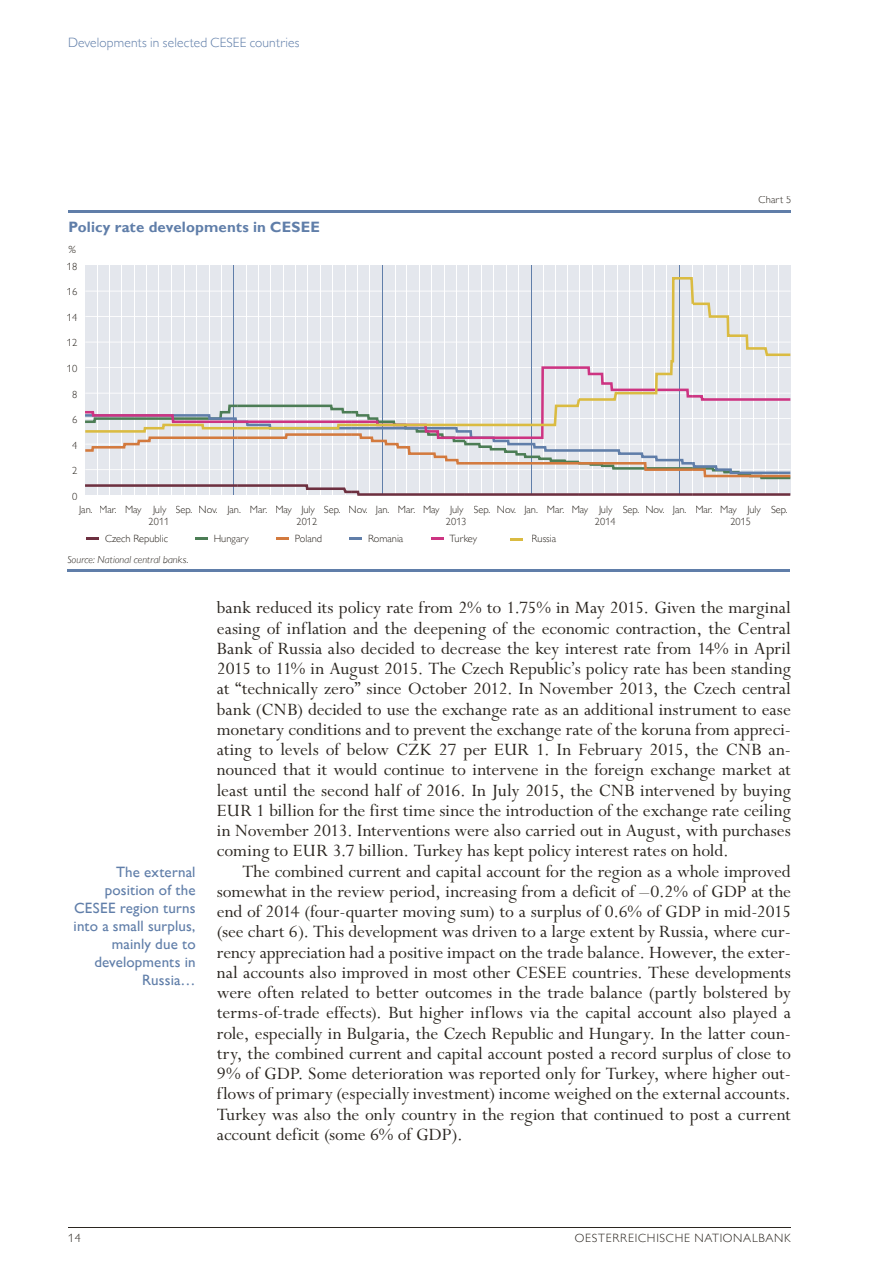
<style>
.page{position:relative;width:893px;height:1263px;background:#fff}
.page>*{position:absolute;margin:0;border:0;box-sizing:border-box;transform-origin:0 0}
.t1{font:19.5px/20.2px "Perpetua Std";color:#2b2620;text-align:justify}
.t2{font:500 15px/18px "Gill Sans MT Pro";letter-spacing:.01em;color:#607ea9;text-align:right}
.t3{font:700 15px "Gill Sans MT Pro";letter-spacing:.01em;color:#607ea9}
.t4{font:300 13.5px "Gill Sans MT Pro";letter-spacing:.01em;color:#607ea9}
.t5{font:300 12px "Gill Sans MT Pro";letter-spacing:.06em;color:#2b2620}
.t6{font:300 10.5px "Gill Sans MT Pro";color:#2b2620}
.t7{font:italic 300 10.5px "Gill Sans MT Pro";letter-spacing:.01em;color:#2b2620}
</style>
<div class="page">
<hr style="left:68px;top:1227px;width:723px;height:1px;background:#2b2620">
<hr style="left:68px;top:210px;width:723px;height:3px;background:#607ea9">
<hr style="left:67px;top:569px;width:723px;height:3px;background:#607ea9">
<svg style="left:86px;top:537px;width:13px;height:3px"></svg>
<svg style="left:195px;top:537px;width:13px;height:3px"></svg>
<svg style="left:276px;top:537px;width:13px;height:3px"></svg>
<svg style="left:349px;top:537px;width:13px;height:3px"></svg>
<svg style="left:431px;top:537px;width:12px;height:3px"></svg>
<svg style="left:510px;top:538px;width:13px;height:2px"></svg>
<div style="left:85px;top:266px;width:706px;height:229px;background:#e4e7ed"></div>
<hr style="left:85px;top:291px;width:706px;height:1px;background:#fff">
<hr style="left:85px;top:316px;width:706px;height:1px;background:#fff">
<hr style="left:85px;top:342px;width:706px;height:1px;background:#fff">
<hr style="left:85px;top:367px;width:706px;height:1px;background:#fff">
<hr style="left:85px;top:393px;width:706px;height:1px;background:#fff">
<hr style="left:85px;top:418px;width:706px;height:1px;background:#fff">
<hr style="left:85px;top:444px;width:706px;height:1px;background:#fff">
<hr style="left:85px;top:469px;width:706px;height:1px;background:#fff">
<hr style="left:778px;top:266px;width:1px;height:229px;background:#fff">
<hr style="left:765px;top:266px;width:1px;height:229px;background:#fff">
<hr style="left:753px;top:266px;width:1px;height:229px;background:#fff">
<hr style="left:740px;top:266px;width:1px;height:229px;background:#fff">
<hr style="left:728px;top:266px;width:1px;height:229px;background:#fff">
<hr style="left:716px;top:266px;width:1px;height:229px;background:#fff">
<hr style="left:703px;top:266px;width:1px;height:229px;background:#fff">
<hr style="left:692px;top:266px;width:1px;height:229px;background:#fff">
<hr style="left:679px;top:266px;width:1px;height:229px;background:#607ea9">
<hr style="left:666px;top:266px;width:1px;height:229px;background:#fff">
<hr style="left:654px;top:266px;width:1px;height:229px;background:#fff">
<hr style="left:642px;top:266px;width:1px;height:229px;background:#fff">
<hr style="left:629px;top:266px;width:1px;height:229px;background:#fff">
<hr style="left:617px;top:266px;width:1px;height:229px;background:#fff">
<hr style="left:604px;top:266px;width:1px;height:229px;background:#fff">
<hr style="left:592px;top:266px;width:1px;height:229px;background:#fff">
<hr style="left:579px;top:266px;width:1px;height:229px;background:#fff">
<hr style="left:567px;top:266px;width:1px;height:229px;background:#fff">
<hr style="left:555px;top:266px;width:1px;height:229px;background:#fff">
<hr style="left:543px;top:266px;width:1px;height:229px;background:#fff">
<hr style="left:531px;top:266px;width:1px;height:229px;background:#607ea9">
<hr style="left:518px;top:266px;width:1px;height:229px;background:#fff">
<hr style="left:506px;top:266px;width:1px;height:229px;background:#fff">
<hr style="left:493px;top:266px;width:1px;height:229px;background:#fff">
<hr style="left:481px;top:266px;width:1px;height:229px;background:#fff">
<hr style="left:468px;top:266px;width:1px;height:229px;background:#fff">
<hr style="left:456px;top:266px;width:1px;height:229px;background:#fff">
<hr style="left:444px;top:266px;width:1px;height:229px;background:#fff">
<hr style="left:431px;top:266px;width:1px;height:229px;background:#fff">
<hr style="left:419px;top:266px;width:1px;height:229px;background:#fff">
<hr style="left:406px;top:266px;width:1px;height:229px;background:#fff">
<hr style="left:395px;top:266px;width:1px;height:229px;background:#fff">
<hr style="left:382px;top:266px;width:1px;height:229px;background:#607ea9">
<hr style="left:370px;top:266px;width:1px;height:229px;background:#fff">
<hr style="left:357px;top:266px;width:1px;height:229px;background:#fff">
<hr style="left:345px;top:266px;width:1px;height:229px;background:#fff">
<hr style="left:333px;top:266px;width:1px;height:229px;background:#fff">
<hr style="left:320px;top:266px;width:1px;height:229px;background:#fff">
<hr style="left:307px;top:266px;width:1px;height:229px;background:#fff">
<hr style="left:295px;top:266px;width:1px;height:229px;background:#fff">
<hr style="left:283px;top:266px;width:1px;height:229px;background:#fff">
<hr style="left:270px;top:266px;width:1px;height:229px;background:#fff">
<hr style="left:258px;top:266px;width:1px;height:229px;background:#fff">
<hr style="left:246px;top:266px;width:1px;height:229px;background:#fff">
<hr style="left:233px;top:266px;width:1px;height:229px;background:#607ea9">
<hr style="left:221px;top:266px;width:1px;height:229px;background:#fff">
<hr style="left:209px;top:266px;width:1px;height:229px;background:#fff">
<hr style="left:196px;top:266px;width:1px;height:229px;background:#fff">
<hr style="left:184px;top:266px;width:1px;height:229px;background:#fff">
<hr style="left:171px;top:266px;width:1px;height:229px;background:#fff">
<hr style="left:159px;top:266px;width:1px;height:229px;background:#fff">
<hr style="left:146px;top:266px;width:1px;height:229px;background:#fff">
<hr style="left:134px;top:266px;width:1px;height:229px;background:#fff">
<hr style="left:122px;top:266px;width:1px;height:229px;background:#fff">
<hr style="left:109px;top:266px;width:1px;height:229px;background:#fff">
<hr style="left:98px;top:266px;width:1px;height:229px;background:#fff">
<svg style="left:85px;top:277px;width:705px;height:219px"></svg>
<p class="t4" style="left:68px;top:35px;width:233px">Developments in selected CESEE countries</p>
<p class="t3" style="left:68px;top:217px;width:253px">Policy rate developments in CESEE</p>
<p class="t7" style="left:68px;top:243px;width:9px">%</p>
<p class="t6" style="left:67px;top:260px;width:12px">18</p>
<p class="t6" style="left:67px;top:286px;width:12px">16</p>
<p class="t6" style="left:67px;top:311px;width:12px">14</p>
<p class="t6" style="left:67px;top:337px;width:12px">12</p>
<p class="t6" style="left:67px;top:362px;width:12px">10</p>
<p class="t6" style="left:72px;top:388px;width:7px">8</p>
<p class="t6" style="left:72px;top:413px;width:7px">6</p>
<p class="t6" style="left:72px;top:439px;width:7px">4</p>
<p class="t6" style="left:72px;top:464px;width:7px">2</p>
<p class="t6" style="left:72px;top:490px;width:7px">0</p>
<p class="t6" style="left:758px;top:194px;width:34px">Chart 5</p>
<p class="t6" style="left:79px;top:503px;width:710px">Jan. Mar. May July Sep. Nov. Jan. Mar. May July Sep. Nov. Jan. Mar. May July Sep. Nov. Jan. Mar. May July Sep. Nov. Jan. Mar. May July Sep.</p>
<p class="t6" style="left:149px;top:515px;width:22px">2011</p>
<p class="t6" style="left:297px;top:515px;width:22px">2012</p>
<p class="t6" style="left:446px;top:515px;width:22px">2013</p>
<p class="t6" style="left:595px;top:515px;width:22px">2014</p>
<p class="t6" style="left:730px;top:515px;width:22px">2015</p>
<p class="t7" style="left:67px;top:554px;width:122px">Source: National central banks.</p>
<p class="t6" style="left:105px;top:532px;width:64px">Czech Republic</p>
<p class="t6" style="left:214px;top:532px;width:37px">Hungary</p>
<p class="t6" style="left:295px;top:532px;width:29px">Poland</p>
<p class="t6" style="left:368px;top:532px;width:37px">Romania</p>
<p class="t6" style="left:449px;top:532px;width:29px">Turkey</p>
<p class="t6" style="left:532px;top:532px;width:26px">Russia</p>
<p class="t2" style="left:74px;top:862px;width:123px">The external position of the<br>CESEE region turns into a small surplus, mainly due to developments in<br>Russia…</p>
<p class="t1" style="left:217px;top:598px;width:576px">bank reduced its policy rate from 2% to 1.75% in May 2015. Given the marginal easing of inflation and the deepening of the economic contraction, the Central Bank of Russia also decided to decrease the key interest rate from 14% in April 2015 to 11% in August 2015. The Czech Republic’s policy rate has been standing at “technically zero” since October 2012. In November 2013, the Czech central bank (CNB) decided to use the exchange rate as an additional instrument to ease monetary conditions and to prevent the exchange rate of the koruna from appreci&shy;ating to levels of below CZK 27 per EUR 1. In February 2015, the CNB an&shy;nounced that it would continue to intervene in the foreign exchange market at least until the second half of 2016. In July 2015, the CNB intervened by buying EUR 1 billion for the first time since the introduction of the exchange rate ceiling in November 2013. Interventions were also carried out in August, with purchases coming to EUR 3.7 billion. Turkey has kept policy interest rates on hold.</p>
<p class="t1" style="left:217px;top:862px;width:576px;text-indent:26px">The combined current and capital account for the region as a whole improved somewhat in the review period, increasing from a deficit of –0.2% of GDP at the end of 2014 (four-quarter moving sum) to a surplus of 0.6% of GDP in mid-2015 (see chart 6). This development was driven to a large extent by Russia, where cur&shy;rency appreciation had a positive impact on the trade balance. However, the exter&shy;nal accounts also improved in most other CESEE countries. These developments were often related to better outcomes in the trade balance (partly bolstered by terms-of-trade effects). But higher inflows via the capital account also played a role, especially in Bulgaria, the Czech Republic and Hungary. In the latter coun&shy;try, the combined current and capital account posted a record surplus of close to 9% of GDP. Some deterioration was reported only for Turkey, where higher out&shy;flows of primary (especially investment) income weighed on the external accounts.<br>Turkey was also the only country in the region that continued to post a current account deficit (some 6% of GDP).</p>
<p class="t5" style="left:68px;top:1231px;width:14px">14</p>
<p class="t5" style="left:575px;top:1231px;width:218px">OESTERREICHISCHE NATIONALBANK</p>
</div>
